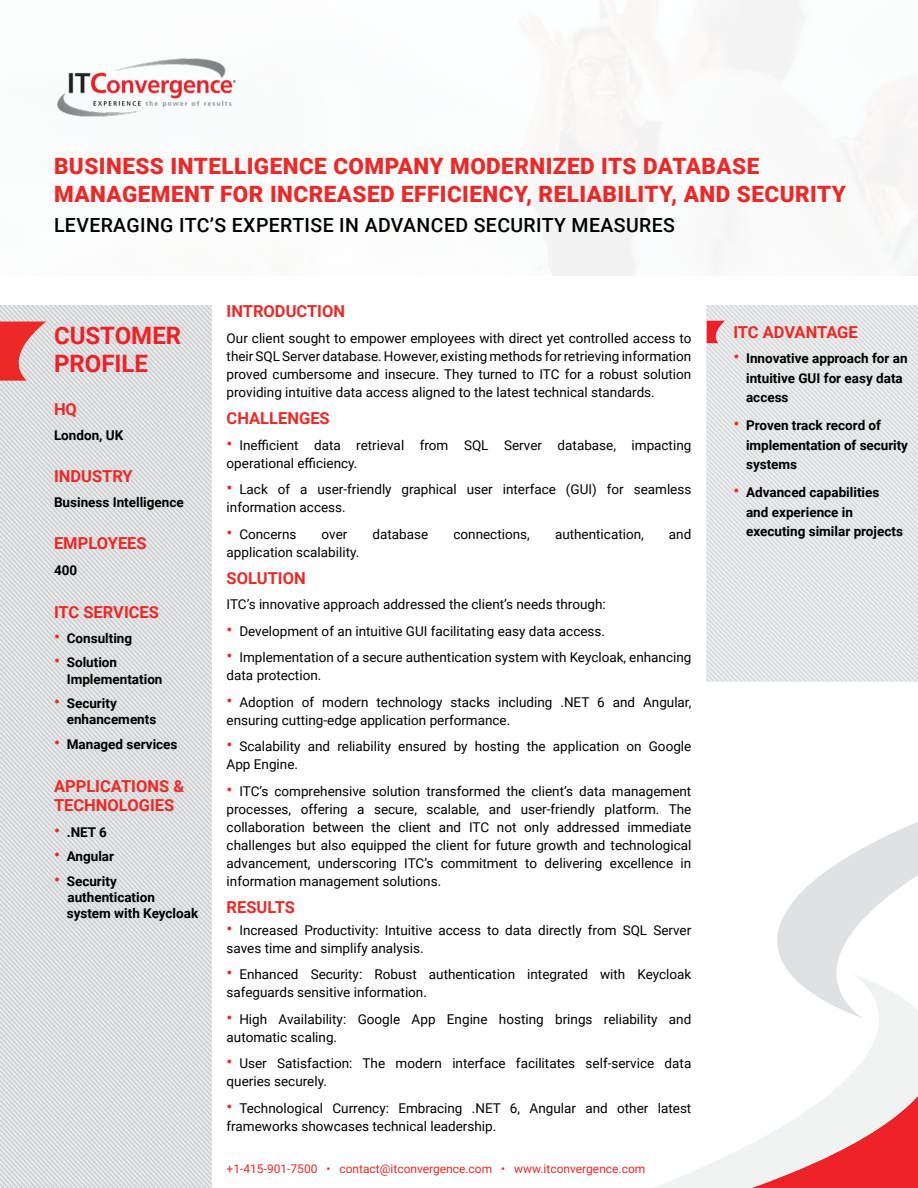
<style>
.page{position:relative;width:918px;height:1188px;background:#fff}
.page>*{position:absolute;margin:0;border:0;box-sizing:border-box;transform-origin:0 0}
.t1{font:700 24px/28.8px "Roboto";color:#ed2127}
.t2{font:900 22.5px/28.5px "Roboto";letter-spacing:.02em;color:#ed2927}
.t3{font:500 19.5px "Roboto";letter-spacing:.02em;color:#000}
.t4{font:700 16.5px/19.8px "Roboto";color:#ed2927}
.t5{font:13.5px/18px "Roboto";color:#000}
.t6{font:700 13.5px/19.5px "Roboto";color:#000}
.t7{font:12px "Roboto";color:#ed2927}
.s1{font-weight:400;font-size:18px;color:#ed2927}
.s2{font-size:18px;color:#ed2927}
</style>
<div class="page">
<svg style="left:0;top:743px;width:212px;height:48px;background:#dcddde"></svg>
<svg style="left:0;top:791px;width:212px;height:14px;background:#dcddde"></svg>
<svg style="left:0;top:738px;width:212px;height:5px"></svg>
<svg style="left:0;top:724px;width:212px;height:14px;background:#dcddde"></svg>
<svg style="left:0;top:689px;width:212px;height:35px;background:#dcddde"></svg>
<svg style="left:0;top:675px;width:212px;height:14px;background:#dcddde"></svg>
<svg style="left:0;top:670px;width:212px;height:5px"></svg>
<svg style="left:0;top:655px;width:212px;height:15px;background:#dcddde"></svg>
<svg style="left:0;top:518px;width:212px;height:137px;background:#dcddde"></svg>
<svg style="left:0;top:805px;width:212px;height:143px;background:#dcddde"></svg>
<svg style="left:0;top:948px;width:212px;height:227px;background:#dcddde"></svg>
<svg style="left:0;top:977px;width:197px;height:211px;background:#dcddde"></svg>
<svg style="left:0;top:305px;width:212px;height:213px;background:#dcd7d8"></svg>
<svg style="left:707px;top:305px;width:211px;height:376px;background:#e3e3e4"></svg>
<svg style="left:777px;top:864px;width:86px;height:110px"></svg>
<svg style="left:654px;top:974px;width:264px;height:214px"></svg>
<svg style="left:721px;top:1077px;width:197px;height:111px"></svg>
<img style="left:56px;top:58px;width:180px;height:59px">
<h2 class="t2" style="left:54px;top:151px;width:794px">BUSINESS INTELLIGENCE COMPANY MODERNIZED ITS DATABASE<br>MANAGEMENT FOR INCREASED EFFICIENCY, RELIABILITY, AND SECURITY</h2>
<h3 class="t3" style="left:54px;top:211px;width:622px">LEVERAGING ITC’S EXPERTISE IN ADVANCED SECURITY MEASURES</h3>
<h1 class="t1" style="left:54px;top:320px;width:129px">CUSTOMER<br>PROFILE</h1>
<p class="t4" style="left:54px;top:398px;width:25px">HQ</p>
<p class="t6" style="left:54px;top:425px;width:71px">London, UK</p>
<p class="t4" style="left:54px;top:466px;width:80px">INDUSTRY</p>
<p class="t6" style="left:54px;top:492px;width:131px">Business Intelligence</p>
<p class="t4" style="left:54px;top:533px;width:94px">EMPLOYEES</p>
<p class="t6" style="left:54px;top:560px;width:25px">400</p>
<p class="t4" style="left:54px;top:601px;width:107px">ITC SERVICES</p>
<p class="t6" style="left:54px;top:628px;width:80px"><span class="s1">•</span> Consulting</p>
<p class="t6" style="left:67px;top:654px;width:97px;line-height:16.2px;text-indent:-13px"><span class="s1">•</span> Solution<br>Implementation</p>
<p class="t6" style="left:67px;top:695px;width:91px;line-height:16.2px;text-indent:-13px"><span class="s1">•</span> Security enhancements</p>
<p class="t6" style="left:54px;top:734px;width:125px"><span class="s1">•</span> Managed services</p>
<p class="t4" style="left:54px;top:775px;width:132px">APPLICATIONS &amp;<br>TECHNOLOGIES</p>
<p class="t6" style="left:54px;top:822px;width:55px"><span class="s1">•</span> .NET 6</p>
<p class="t6" style="left:54px;top:846px;width:62px"><span class="s1">•</span> Angular</p>
<p class="t6" style="left:67px;top:873px;width:133px;line-height:16.2px;text-indent:-13px"><span class="s1">•</span> Security authentication system with Keycloak</p>
<p class="t4" style="left:227px;top:301px;width:120px">INTRODUCTION</p>
<p class="t5" style="left:227px;top:329px;width:466px;text-align:justify">Our client sought to empower employees with direct yet controlled access to their SQL Server database. However, existing methods for retrieving information proved cumbersome and insecure. They turned to ITC for a robust solution providing intuitive data access aligned to the latest technical standards.</p>
<p class="t4" style="left:227px;top:408px;width:105px">CHALLENGES</p>
<p class="t5" style="left:227px;top:435px;width:466px"><span class="s2">•</span> Inefficient data retrieval from SQL Server database, impacting operational efficiency.</p>
<p class="t5" style="left:227px;top:480px;width:466px"><span class="s2">•</span> Lack of a user-friendly graphical user interface (GUI) for seamless information access.</p>
<p class="t5" style="left:227px;top:524px;width:71px"><span class="s2">•</span> Concerns</p>
<p class="t5" style="left:322px;top:524px;width:27px">over</p>
<p class="t5" style="left:373px;top:524px;width:57px">database</p>
<p class="t5" style="left:454px;top:524px;width:78px">connections,</p>
<p class="t5" style="left:555px;top:524px;width:90px">authentication,</p>
<p class="t5" style="left:669px;top:524px;width:24px">and</p>
<p class="t5" style="left:227px;top:542px;width:134px">application scalability.</p>
<p class="t4" style="left:227px;top:568px;width:81px">SOLUTION</p>
<p class="t5" style="left:227px;top:595px;width:381px">ITC’s innovative approach addressed the client’s needs through:</p>
<p class="t5" style="left:227px;top:622px;width:380px"><span class="s2">•</span> Development of an intuitive GUI facilitating easy data access.</p>
<p class="t5" style="left:227px;top:648px;width:466px"><span class="s2">•</span> Implementation of a secure authentication system with Keycloak, enhancing data protection.</p>
<p class="t5" style="left:227px;top:693px;width:466px"><span class="s2">•</span> Adoption of modern technology stacks including .NET 6 and Angular, ensuring cutting-edge application performance.</p>
<p class="t5" style="left:227px;top:737px;width:466px"><span class="s2">•</span> Scalability and reliability ensured by hosting the application on Google<br>App Engine.</p>
<p class="t5" style="left:227px;top:782px;width:466px;text-align:justify"><span class="s2">•</span> ITC’s comprehensive solution transformed the client’s data management processes, offering a secure, scalable, and user-friendly platform. The collaboration between the client and ITC not only addressed immediate challenges but also equipped the client for future growth and technological advancement, underscoring ITC’s commitment to delivering excellence in information management solutions.</p>
<p class="t4" style="left:227px;top:897px;width:70px">RESULTS</p>
<p class="t5" style="left:227px;top:920px;width:466px"><span class="s2">•</span> Increased Productivity: Intuitive access to data directly from SQL Server saves time and simplify analysis.</p>
<p class="t5" style="left:227px;top:965px;width:466px"><span class="s2">•</span> Enhanced Security: Robust authentication integrated with Keycloak safeguards sensitive information.</p>
<p class="t5" style="left:227px;top:1009px;width:466px"><span class="s2">•</span> High Availability: Google App Engine hosting brings reliability and automatic scaling.</p>
<p class="t5" style="left:227px;top:1054px;width:466px"><span class="s2">•</span> User Satisfaction: The modern interface facilitates self-service data queries securely.</p>
<p class="t5" style="left:227px;top:1098px;width:466px"><span class="s2">•</span> Technological Currency: Embracing .NET 6, Angular and other latest frameworks showcases technical leadership.</p>
<p class="t7" style="left:227px;top:1160px;width:420px">+1-415-901-7500 • contact@itconvergence.com • www.itconvergence.com</p>
<p class="t4" style="left:733px;top:322px;width:126px">ITC ADVANTAGE</p>
<p class="t6" style="left:746px;top:348px;width:163px;text-indent:-13px"><span class="s1">•</span> Innovative approach for an intuitive GUI for easy data access</p>
<p class="t6" style="left:746px;top:415px;width:163px;text-indent:-13px"><span class="s1">•</span> Proven track record of implementation of security systems</p>
<p class="t6" style="left:746px;top:482px;width:158px;text-indent:-13px"><span class="s1">•</span> Advanced capabilities and experience in executing similar projects</p>
</div>
